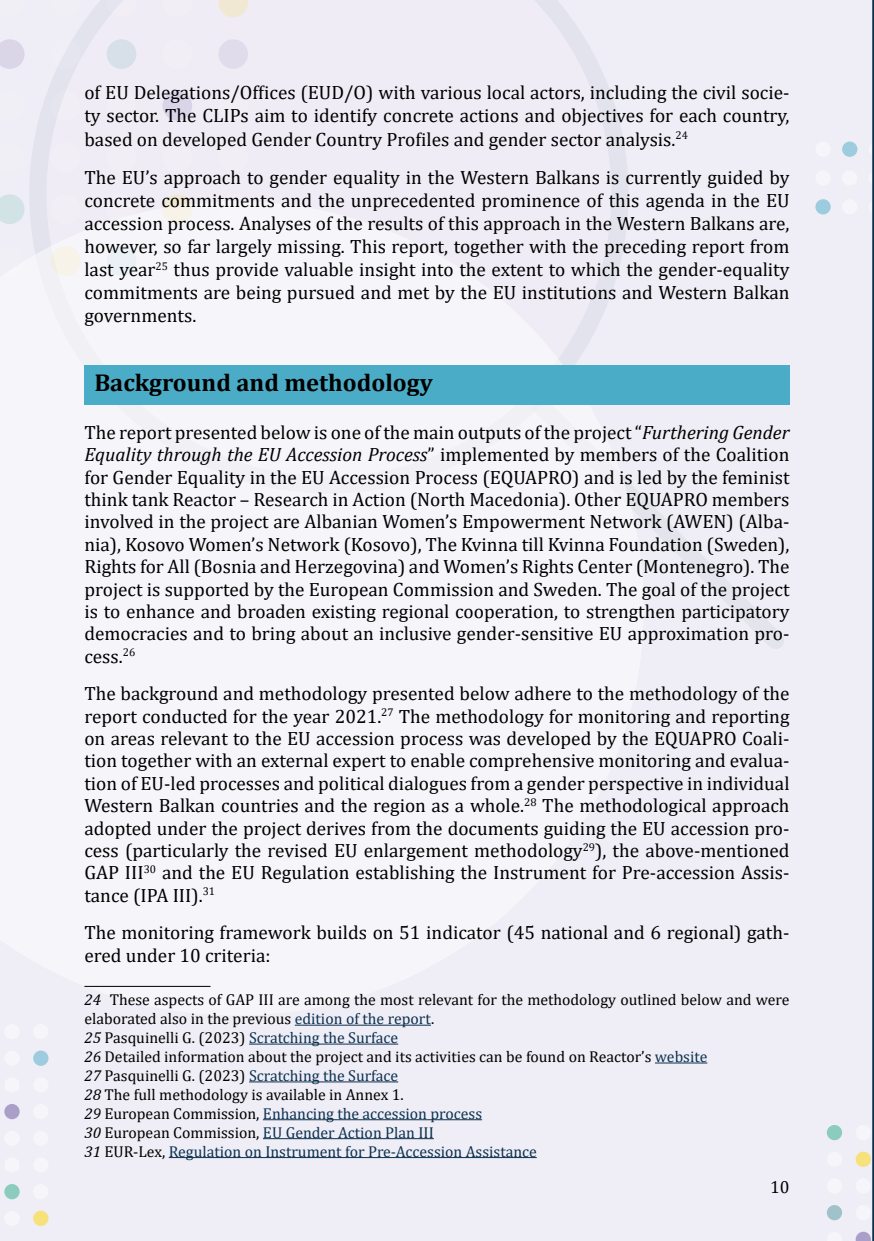
<style>
.page{position:relative;width:874px;height:1241px;background:#fff}
.page>*{position:absolute;margin:0;border:0;box-sizing:border-box;transform-origin:0 0}
.t1{font:700 24.5px "Cambria";color:#000}
.t2{font:19.25px/22.4px "Cambria";color:#000;text-align:justify}
.t3{font:17.5px "Cambria";color:#000}
.t4{font:15.75px/18.9px "Cambria";color:#000}
.s1{font-style:italic}
.s2{color:#0c3251}
</style>
<div class="page">
<div style="left:0;top:0;width:873px;height:1240px;background:#efedf5"></div>
<div style="left:84px;top:365px;width:705px;height:39px;background:#4aacc6"></div>
<hr style="left:84px;top:985px;width:126px;height:1px;background:#000">
<hr style="left:295px;top:1024px;width:136px;height:1px;background:#0c3251">
<hr style="left:249px;top:1043px;width:149px;height:1px;background:#0c3251">
<hr style="left:654px;top:1062px;width:53px;height:1px;background:#0c3251">
<hr style="left:249px;top:1081px;width:149px;height:1px;background:#0c3251">
<hr style="left:263px;top:1119px;width:219px;height:1px;background:#0c3251">
<hr style="left:263px;top:1137px;width:170px;height:1px;background:#0c3251">
<hr style="left:169px;top:1156px;width:367px;height:1px;background:#0c3251">
<p class="t2" style="left:84px;top:81px;width:706px;line-height:23.1px">of EU Delegations/Offices (EUD/O) with various local actors, including the civil socie&shy;ty sector. The CLIPs aim to identify concrete actions and objectives for each country, based on developed Gender Country Profiles and gender sector analysis.<sup>24</sup></p>
<p class="t2" style="left:84px;top:165px;width:706px;line-height:23.1px">The EU’s approach to gender equality in the Western Balkans is currently guided by concrete commitments and the unprecedented prominence of this agenda in the EU accession process. Analyses of the results of this approach in the Western Balkans are, however, so far largely missing. This report, together with the preceding report from last year<sup>25</sup> thus provide valuable insight into the extent to which the gender-equality commitments are being pursued and met by the EU institutions and Western Balkan governments.</p>
<p class="t1" style="left:94px;top:366px;width:339px">Background and methodology</p>
<p class="t2" style="left:84px;top:421px;width:706px">The report presented below is one of the main outputs of the project “<span class="s1">Furthering Gender Equality through the EU Accession Process</span>” implemented by members of the Coalition for Gender Equality in the EU Accession Process (EQUAPRO) and is led by the feminist think tank Reactor – Research in Action (North Macedonia). Other EQUAPRO members involved in the project are Albanian Women’s Empowerment Network (AWEN) (Alba&shy;nia), Kosovo Women’s Network (Kosovo), The Kvinna till Kvinna Foundation (Sweden), Rights for All (Bosnia and Herzegovina) and Women’s Rights Center (Montenegro). The project is supported by the European Commission and Sweden. The goal of the project is to enhance and broaden existing regional cooperation, to strengthen participatory democracies and to bring about an inclusive gender-sensitive EU approximation pro&shy;cess.<sup>26</sup></p>
<p class="t2" style="left:84px;top:682px;width:706px">The background and methodology presented below adhere to the methodology of the report conducted for the year 2021.<sup>27</sup> The methodology for monitoring and reporting on areas relevant to the EU accession process was developed by the EQUAPRO Coali&shy;tion together with an external expert to enable comprehensive monitoring and evalua&shy;tion of EU-led processes and political dialogues from a gender perspective in individual Western Balkan countries and the region as a whole.<sup>28</sup> The methodological approach adopted under the project derives from the documents guiding the EU accession pro&shy;cess (particularly the revised EU enlargement methodology<sup>29</sup>), the above-mentioned GAP III<sup>30</sup> and the EU Regulation establishing the Instrument for Pre-accession Assis&shy;tance (IPA III).<sup>31</sup></p>
<p class="t2" style="left:84px;top:920px;width:706px;line-height:23.1px">The monitoring framework builds on 51 indicator (45 national and 6 regional) gath&shy;ered under 10 criteria:</p>
<p class="t4" style="left:84px;top:990px;width:706px"><span class="s1">24</span> These aspects of GAP III are among the most relevant for the methodology outlined below and were elaborated also in the previous <span class="s2">edition of the report</span>.<br><span class="s1">25</span> Pasquinelli G. (2023) <span class="s2">Scratching the Surface<br></span><span class="s1">26</span> Detailed information about the project and its activities can be found on Reactor’s <span class="s2">website<br></span><span class="s1">27</span> Pasquinelli G. (2023) <span class="s2">Scratching the Surface<br></span><span class="s1">28</span> The full methodology is available in Annex 1.<br><span class="s1">29</span> European Commission, <span class="s2">Enhancing the accession process<br></span><span class="s1">30</span> European Commission, <span class="s2">EU Gender Action Plan III<br></span><span class="s1">31</span> EUR-Lex, <span class="s2">Regulation on Instrument for Pre-Accession Assistance</span></p>
<p class="t3" style="left:769px;top:1176px;width:21px">10</p>
</div>
